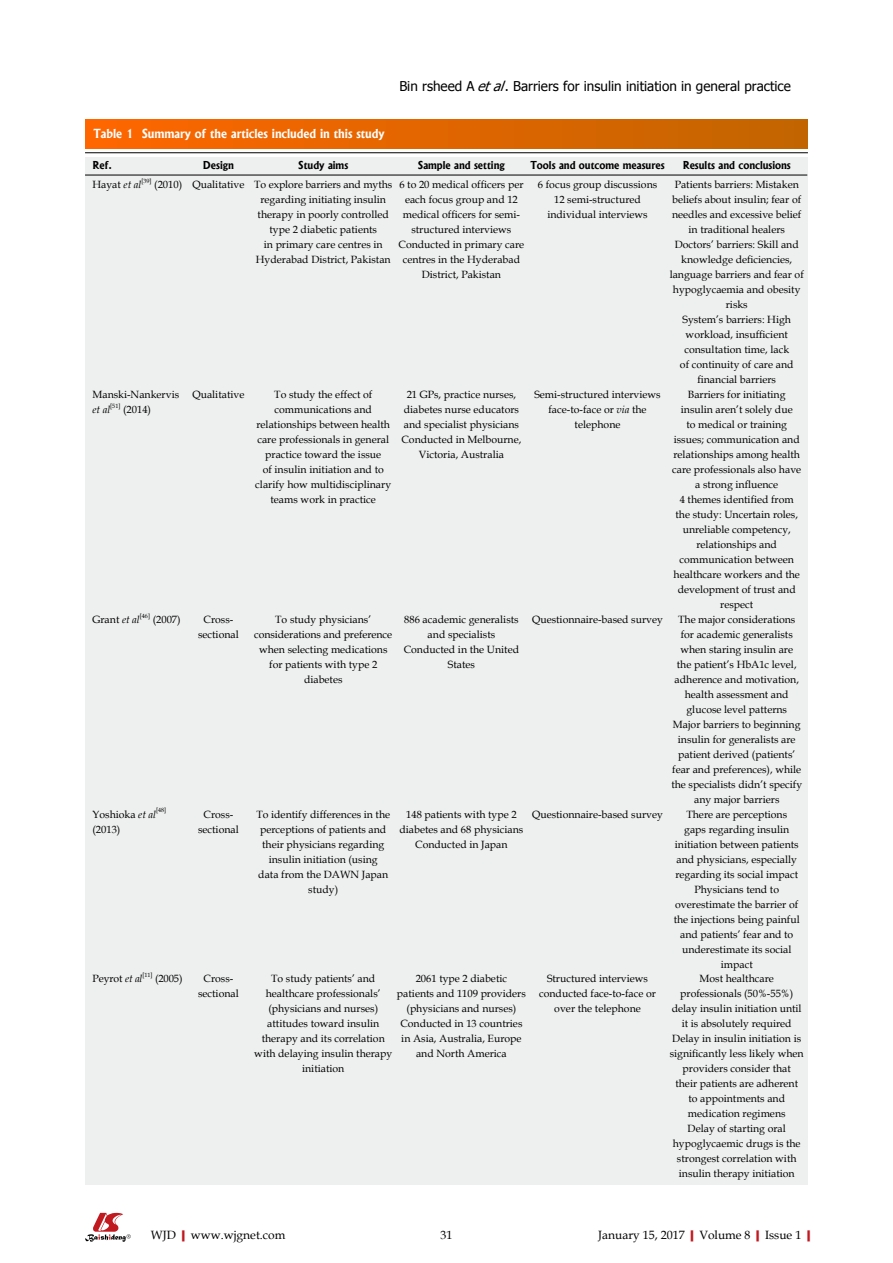
<style>
.page{position:relative;width:893px;height:1263px;background:#fff}
.page>*{position:absolute;margin:0;border:0;box-sizing:border-box;transform-origin:0 0}
.t1{font:13.5px "Tahoma";color:#000}
.t2{font:12px "Book Antiqua";color:#000}
.t3{font:700 12px "Albertus";color:#fff}
.t4{font:10.5px/15px "Book Antiqua";color:#000;text-align:center}
.t5{font:700 10.5px "Albertus";color:#000}
.t6{font:6.15px "Book Antiqua";color:#000}
.s1{font-style:italic}
.s2{font-weight:700;color:#c01920}
</style>
<div class="page">
<svg style="left:85px;top:1213px;width:46px;height:29px"></svg>
<div style="left:85px;top:157px;width:723px;height:1028px;background:#eeefef"></div>
<div style="left:85px;top:119px;width:723px;height:29px;background:linear-gradient(to right,#f60,#c16500)"></div>
<hr style="left:85px;top:152px;width:723px;height:1px;background:#000">
<hr style="left:85px;top:175px;width:722px;height:1px;background:#000">
<p class="t3" style="left:94px;top:126px;width:293px">Table 1 Summary of the articles included in this study</p>
<p class="t1" style="left:399px;top:77px;width:393px">Bin rsheed A <span class="s1">etal</span>. Barriers for insulin initiation in general practice</p>
<p class="t5" style="left:92px;top:158px;width:21px">Ref.</p>
<p class="t5" style="left:203px;top:158px;width:32px">Design</p>
<p class="t5" style="left:298px;top:158px;width:51px">Study aims</p>
<p class="t5" style="left:418px;top:158px;width:88px">Sample and setting</p>
<p class="t5" style="left:531px;top:158px;width:135px">Tools and outcome measures</p>
<p class="t5" style="left:683px;top:158px;width:110px">Results and conclusions</p>
<p class="t4" style="left:92px;top:177px;width:50px">Hayat <span class="s1">et al</span></p>
<p class="t6" style="left:141px;top:177px;width:12px">[39]</p>
<p class="t4" style="left:154px;top:177px;width:239px">(2010) Qualitative To explore barriers and myths</p>
<p class="t4" style="left:260px;top:192px;width:127px">regarding initiating insulin</p>
<p class="t4" style="left:258px;top:207px;width:133px">therapy in poorly controlled</p>
<p class="t4" style="left:270px;top:222px;width:109px">type 2 diabetic patients</p>
<p class="t4" style="left:264px;top:237px;width:120px">in primary care centres in</p>
<p class="t4" style="left:256px;top:252px;width:136px">Hyderabad District, Pakistan</p>
<p class="t4" style="left:399px;top:177px;width:127px">6 to 20 medical officers per each focus group and 12 medical officers for semi&shy;structured interviews<br>Conducted in primary care centres in the Hyderabad<br>District, Pakistan</p>
<p class="t4" style="left:538px;top:177px;width:121px">6 focus group discussions<br>12 semi-structured individual interviews</p>
<p class="t4" style="left:670px;top:177px;width:136px">Patients barriers: Mistaken beliefs about insulin; fear of needles and excessive belief in traditional healers<br>Doctors’ barriers: Skill and knowledge deficiencies, language barriers and fear of hypoglycaemia and obesity risks<br>System’s barriers: High workload, insufficient consultation time, lack<br>of continuity of care and financial barriers</p>
<p class="t4" style="left:92px;top:387px;width:88px;text-align:left">Manski-Nankervis <span class="s1">et al</span></p>
<p class="t6" style="left:110px;top:402px;width:12px">[51]</p>
<p class="t4" style="left:123px;top:402px;width:29px">(2014)</p>
<p class="t4" style="left:192px;top:387px;width:54px">Qualitative</p>
<p class="t4" style="left:255px;top:387px;width:137px">To study the effect of communications and relationships between health care professionals in general practice toward the issue<br>of insulin initiation and to clarify how multidisciplinary teams work in practice</p>
<p class="t4" style="left:402px;top:387px;width:121px">21 GPs, practice nurses, diabetes nurse educators and specialist physicians<br>Conducted in Melbourne,<br>Victoria, Australia</p>
<p class="t4" style="left:534px;top:387px;width:128px">Semi-structured interviews face-to-face or <span class="s1">via</span> the telephone</p>
<p class="t4" style="left:672px;top:387px;width:131px">Barriers for initiating insulin aren’t solely due<br>to medical or training issues; communication and relationships among health care professionals also have a strong influence<br>4 themes identified from the study: Uncertain roles, unreliable competency, relationships and communication between healthcare workers and the development of trust and respect</p>
<p class="t4" style="left:92px;top:612px;width:49px">Grant <span class="s1">et al</span></p>
<p class="t6" style="left:140px;top:611px;width:12px">[46]</p>
<p class="t4" style="left:153px;top:612px;width:29px">(2007)</p>
<p class="t4" style="left:198px;top:612px;width:42px">Cross&shy;sectional</p>
<p class="t4" style="left:254px;top:612px;width:139px">To study physicians’ considerations and preference when selecting medications for patients with type 2 diabetes</p>
<p class="t4" style="left:404px;top:612px;width:117px">886 academic generalists and specialists<br>Conducted in the United<br>States</p>
<p class="t4" style="left:532px;top:612px;width:132px">Questionnaire-based survey</p>
<p class="t4" style="left:671px;top:612px;width:132px">The major considerations for academic generalists when staring insulin are<br>the patient’s HbA1c level, adherence and motivation, health assessment and glucose level patterns<br>Major barriers to beginning insulin for generalists are patient derived (patients’ fear and preferences), while the specialists didn’t specify any major barriers</p>
<p class="t4" style="left:92px;top:806px;width:65px">Yoshioka <span class="s1">et al</span></p>
<p class="t6" style="left:156px;top:806px;width:12px">[48]</p>
<p class="t4" style="left:92px;top:821px;width:29px">(2013)</p>
<p class="t4" style="left:198px;top:806px;width:42px">Cross&shy;sectional</p>
<p class="t4" style="left:256px;top:806px;width:135px">To identify differences in the perceptions of patients and their physicians regarding insulin initiation (using<br>data from the DAWN Japan study)</p>
<p class="t4" style="left:399px;top:806px;width:125px">148 patients with type 2 diabetes and 68 physicians<br>Conducted in Japan</p>
<p class="t4" style="left:532px;top:806px;width:132px">Questionnaire-based survey</p>
<p class="t4" style="left:674px;top:806px;width:127px">There are perceptions<br>gaps regarding insulin initiation between patients and physicians, especially regarding its social impact<br>Physicians tend to overestimate the barrier of the injections being painful and patients’ fear and to underestimate its social impact</p>
<p class="t4" style="left:92px;top:971px;width:52px">Peyrot <span class="s1">et al</span></p>
<p class="t6" style="left:142px;top:971px;width:12px">[11]</p>
<p class="t4" style="left:155px;top:971px;width:29px">(2005)</p>
<p class="t4" style="left:198px;top:971px;width:42px">Cross&shy;sectional</p>
<p class="t4" style="left:254px;top:971px;width:140px">To study patients’ and healthcare professionals’ (physicians and nurses) attitudes toward insulin therapy and its correlation with delaying insulin therapy initiation</p>
<p class="t4" style="left:397px;top:971px;width:130px">2061 type 2 diabetic patients and 1109 providers (physicians and nurses)<br>Conducted in 13 countries in Asia, Australia, Europe and North America</p>
<p class="t4" style="left:539px;top:971px;width:118px">Structured interviews conducted face-to-face or over the telephone</p>
<p class="t4" style="left:670px;top:971px;width:135px">Most healthcare professionals (50%-55%) delay insulin initiation until it is absolutely required<br>Delay in insulin initiation is significantly less likely when providers consider that<br>their patients are adherent to appointments and medication regimens<br>Delay of starting oral hypoglycaemic drugs is the strongest correlation with insulin therapy initiation</p>
<p class="t2" style="left:151px;top:1226px;width:136px">WJD<span class="s2">|</span>www.wjgnet.com</p>
<p class="t2" style="left:440px;top:1226px;width:13px">31</p>
<p class="t2" style="left:598px;top:1226px;width:219px">January 15, 2017<span class="s2">|</span>Volume 8<span class="s2">|</span>Issue 1<span class="s2">|</span></p>
</div>
